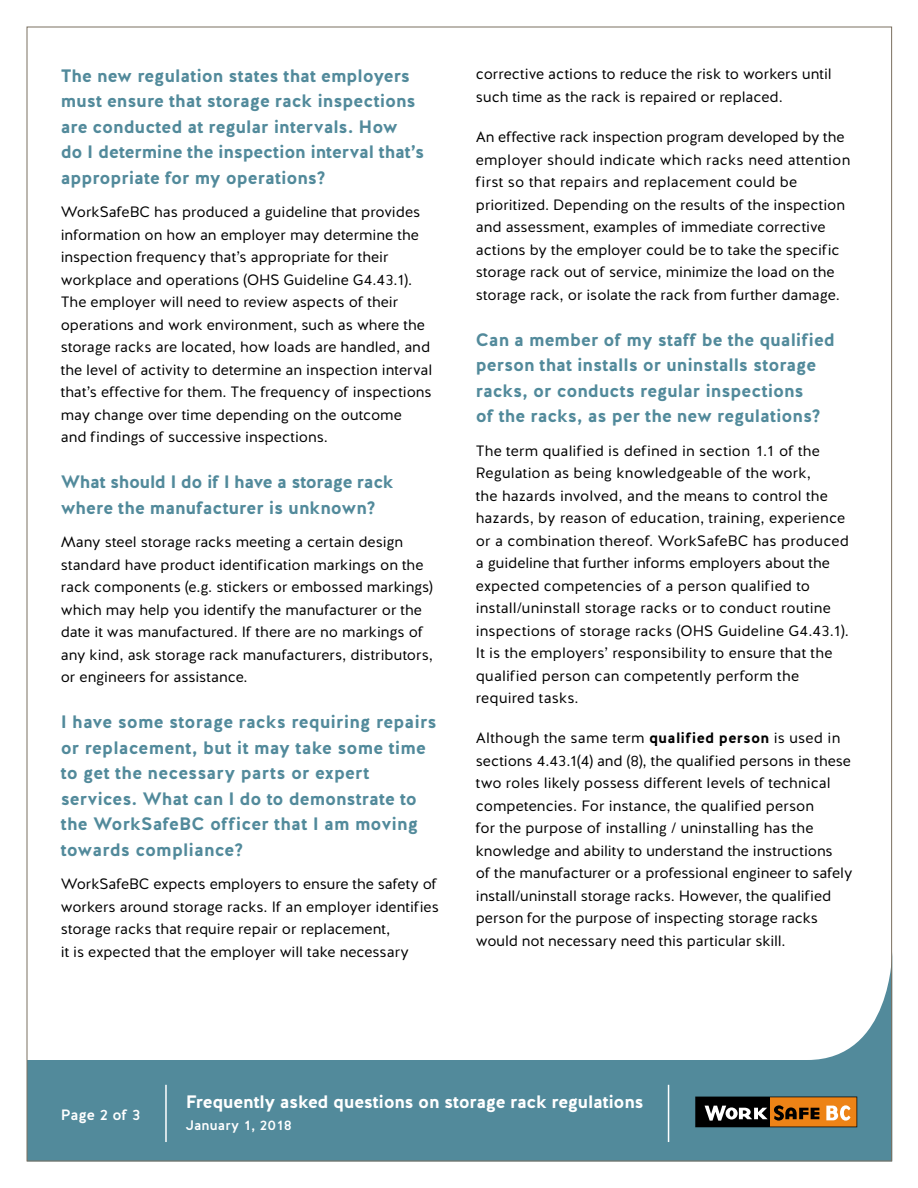
<style>
.page{position:relative;width:918px;height:1188px;background:#fff}
.page>*{position:absolute;margin:0;border:0;box-sizing:border-box;transform-origin:0 0}
.t1{font:18px/25.5px "Work Safe BC Halis R Bold";letter-spacing:-.005em;color:#528a9b}
.t2{font:18px "Work Safe BC Halis R Bold";letter-spacing:-.02em;color:#fff}
.t3{font:15px/22.5px "Work Safe BC Halis R Book";color:#000}
.t4{font:15px "Work Safe BC Halis R Medium";letter-spacing:-.01em;color:#fff}
.t5{font:13.8px "Work Safe BC Halis R Medium";color:#fff}
.s1{font-family:"Work Safe BC Halis R Bold"}
</style>
<div class="page">
<svg style="left:29px;top:975px;width:861px;height:184px;fill:#528a9b"></svg>
<svg style="left:695px;top:1097px;width:162px;height:30px;background:#84592d"></svg>
<hr style="left:668px;top:1085px;width:1px;height:57px;background:#fff">
<hr style="left:165px;top:1085px;width:2px;height:57px;background:#fff">
<p class="t1" style="left:61px;top:63px;width:365px">The new regulation states that employers must ensure that storage rack inspections are conducted at regular intervals. How<br>do I determine the inspection interval that’s appropriate for my operations?</p>
<p class="t3" style="left:61px;top:201px;width:373px">WorkSafeBC has produced a guideline that provides information on how an employer may determine the inspection frequency that’s appropriate for their workplace and operations (OHS Guideline G4.43.1).<br>The employer will need to review aspects of their operations and work environment, such as where the storage racks are located, how loads are handled, and the level of activity to determine an inspection interval that’s effective for them. The frequency of inspections may change over time depending on the outcome<br>and findings of successive inspections.</p>
<p class="t1" style="left:61px;top:470px;width:334px">What should I do if I have a storage rack where the manufacturer is unknown?</p>
<p class="t3" style="left:61px;top:531px;width:374px">Many steel storage racks meeting a certain design standard have product identification markings on the rack components (e.g. stickers or embossed markings) which may help you identify the manufacturer or the date it was manufactured. If there are no markings of any kind, ask storage rack manufacturers, distributors, or engineers for assistance.</p>
<p class="t1" style="left:61px;top:709px;width:377px">I have some storage racks requiring repairs or replacement, but it may take some time to get the necessary parts or expert services. What can I do to demonstrate to the WorkSafeBC officer that I am moving towards compliance?</p>
<p class="t3" style="left:61px;top:873px;width:380px">WorkSafeBC expects employers to ensure the safety of workers around storage racks. If an employer identifies storage racks that require repair or replacement,<br>it is expected that the employer will take necessary</p>
<p class="t3" style="left:476px;top:63px;width:357px">corrective actions to reduce the risk to workers until such time as the rack is repaired or replaced.</p>
<p class="t3" style="left:476px;top:126px;width:376px">An effective rack inspection program developed by the employer should indicate which racks need attention first so that repairs and replacement could be prioritized. Depending on the results of the inspection and assessment, examples of immediate corrective actions by the employer could be to take the specific storage rack out of service, minimize the load on the storage rack, or isolate the rack from further damage.</p>
<p class="t1" style="left:476px;top:327px;width:361px">Can a member of my staff be the qualified person that installs or uninstalls storage racks, or conducts regular inspections<br>of the racks, as per the new regulations?</p>
<p class="t3" style="left:476px;top:439px;width:375px">The term qualified is defined in section 1.1 of the Regulation as being knowledgeable of the work,<br>the hazards involved, and the means to control the hazards, by reason of education, training, experience or a combination thereof. WorkSafeBC has produced a guideline that further informs employers about the expected competencies of a person qualified to install/uninstall storage racks or to conduct routine inspections of storage racks (OHS Guideline G4.43.1).<br>It is the employers’ responsibility to ensure that the qualified person can competently perform the required tasks.</p>
<p class="t3" style="left:476px;top:727px;width:378px">Although the same term <span class="s1">qualified person</span> is used in sections 4.43.1(4) and (8), the qualified persons in these two roles likely possess different levels of technical competencies. For instance, the qualified person<br>for the purpose of installing / uninstalling has the knowledge and ability to understand the instructions<br>of the manufacturer or a professional engineer to safely install/uninstall storage racks. However, the qualified person for the purpose of inspecting storage racks would not necessary need this particular skill.</p>
<p class="t4" style="left:61px;top:1106px;width:82px">Page 2 of 3</p>
<p class="t2" style="left:186px;top:1090px;width:459px">Frequently asked questions on storage rack regulations</p>
<p class="t5" style="left:186px;top:1117px;width:108px">January 1, 2018</p>
</div>
